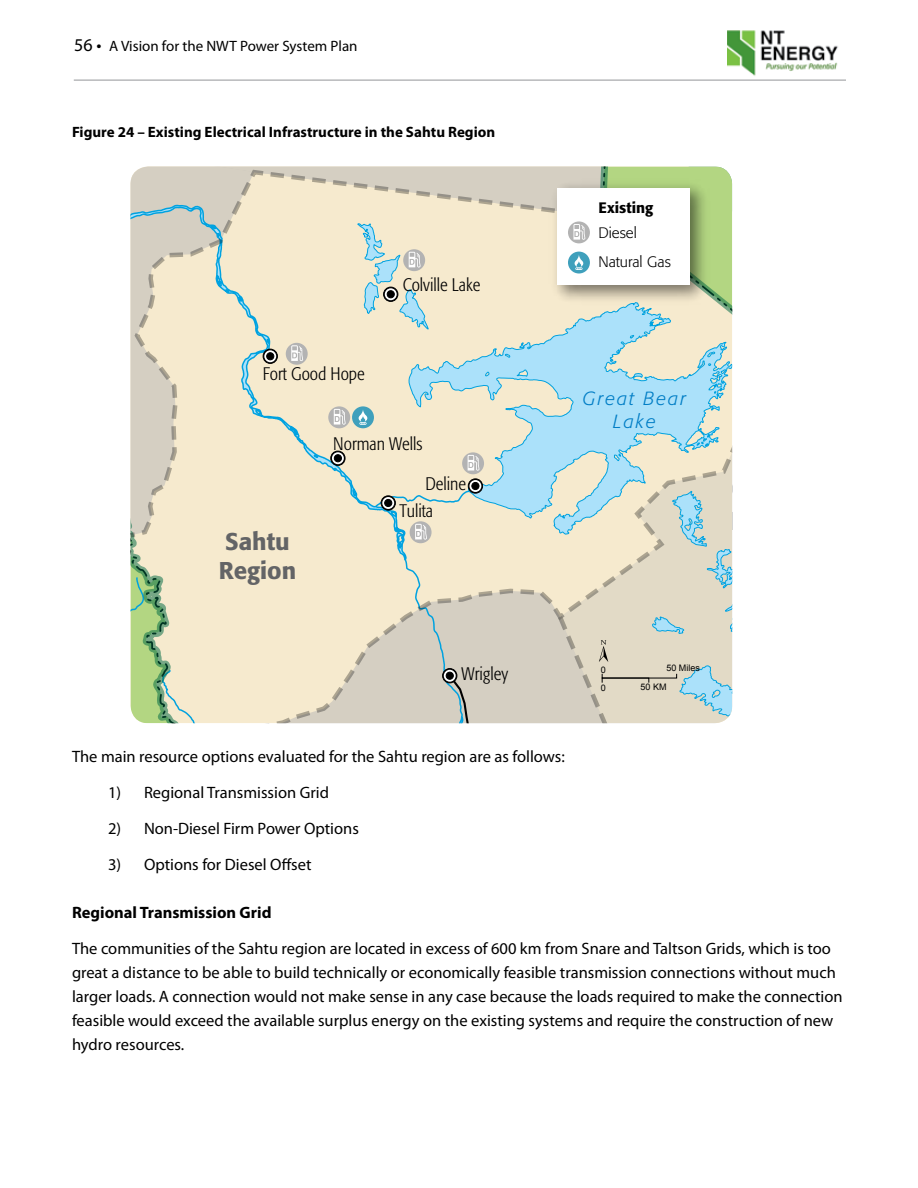
<style>
.page{position:relative;width:918px;height:1188px;background:#fff}
.page>*{position:absolute;margin:0;border:0;box-sizing:border-box;transform-origin:0 0}
.t1{font:500 24px/28.8px "Formata";color:#636466}
.t2{font:italic 300 18.9px/22.6px "Formata";letter-spacing:.1em;color:#007dc5;text-align:center}
.t3{font:300 condensed 18px "Formata";color:#000}
.t4{font:16.5px/24px "Myriad Pro";color:#000}
.t5{font:700 16.5px "Myriad Pro";color:#000}
.t6{font:700 15px "Myriad Pro";color:#000}
.t7{font:15px "Myriad Pro";color:#000}
.t8{font:300 15px/28.5px "Formata";color:#000}
.t9{font:500 15px "Formata";color:#000}
.t10{font:9px "Arial";color:#000}
.s1{font-size:18px}
</style>
<div class="page">
<img style="left:728px;top:30px;width:118px;height:50px">
<hr style="left:74px;top:80px;width:772px;height:1px;background:#939598">
<svg style="left:618px;top:330px;width:114px;height:16px;background:#dfe5d5"></svg>
<svg style="left:618px;top:346px;width:114px;height:63px;background:#c0e0e4"></svg>
<svg style="left:130px;top:330px;width:488px;height:79px;background:#dbe3d7"></svg>
<svg style="left:263px;top:349px;width:14px;height:14px"></svg>
<div style="left:263px;top:349px;width:15px;height:15px;border:1px solid #000;border-radius:50%"></div>
<svg style="left:264px;top:350px;width:12px;height:12px"></svg>
<div style="left:267px;top:353px;width:7px;height:7px;background:#000;border-radius:50%"></div>
<div style="left:266px;top:352px;width:8px;height:8px;border:1px solid #000;border-radius:50%"></div>
<svg style="left:328px;top:406px;width:22px;height:22px"></svg>
<div style="left:286px;top:343px;width:22px;height:22px;background:#b3b3b3;border-radius:50%"></div>
<svg style="left:291px;top:345px;width:12px;height:16px"></svg>
<svg style="left:352px;top:406px;width:22px;height:22px"></svg>
<svg style="left:130px;top:166px;width:602px;height:164px;background:#e1e0ca"></svg>
<svg style="left:130px;top:409px;width:602px;height:314px;background:#deddca"></svg>
<p class="t7" style="left:74px;top:37px;width:285px"><span class="s1">56 •</span> A Vision for the NWT Power System Plan</p>
<p class="t6" style="left:72px;top:122px;width:425px">Figure 24 – Existing Electrical Infrastructure in the Sahtu Region</p>
<p class="t3" style="left:263px;top:363px;width:103px">Fort Good Hope</p>
<p class="t3" style="left:403px;top:274px;width:79px">Colville Lake</p>
<p class="t3" style="left:333px;top:433px;width:91px">Norman Wells</p>
<p class="t3" style="left:425px;top:473px;width:42px">Deline</p>
<h1 class="t1" style="left:219px;top:527px;width:79px">Sahtu<br>Region</h1>
<p class="t3" style="left:399px;top:501px;width:35px">Tulita</p>
<p class="t3" style="left:462px;top:663px;width:48px">Wrigley</p>
<p class="t9" style="left:599px;top:199px;width:56px">Existing</p>
<p class="t8" style="left:598px;top:219px;width:74px">Diesel<br>Natural Gas</p>
<p class="t2" style="left:583px;top:387px;width:105px">Great Bear<br>Lake</p>
<p class="t10" style="left:601px;top:664px;width:7px">0</p>
<p class="t10" style="left:601px;top:682px;width:7px">0</p>
<p class="t10" style="left:666px;top:662px;width:35px">50 Miles</p>
<p class="t10" style="left:641px;top:681px;width:28px">50 KM</p>
<p class="t4" style="left:72px;top:745px;width:494px">The main resource options evaluated for the Sahtu region are as follows:</p>
<p class="t4" style="left:108px;top:781px;width:223px">1) Regional Transmission Grid</p>
<p class="t4" style="left:108px;top:817px;width:252px">2) Non-Diesel Firm Power Options</p>
<p class="t4" style="left:108px;top:853px;width:205px">3) Options for Diesel Offset</p>
<p class="t5" style="left:72px;top:902px;width:201px">Regional Transmission Grid</p>
<p class="t4" style="left:72px;top:937px;width:772px">The communities of the Sahtu region are located in excess of 600 km from Snare and Taltson Grids, which is too great a distance to be able to build technically or economically feasible transmission connections without much larger loads. A connection would not make sense in any case because the loads required to make the connection feasible would exceed the available surplus energy on the existing systems and require the construction of new hydro resources.</p>
</div>
